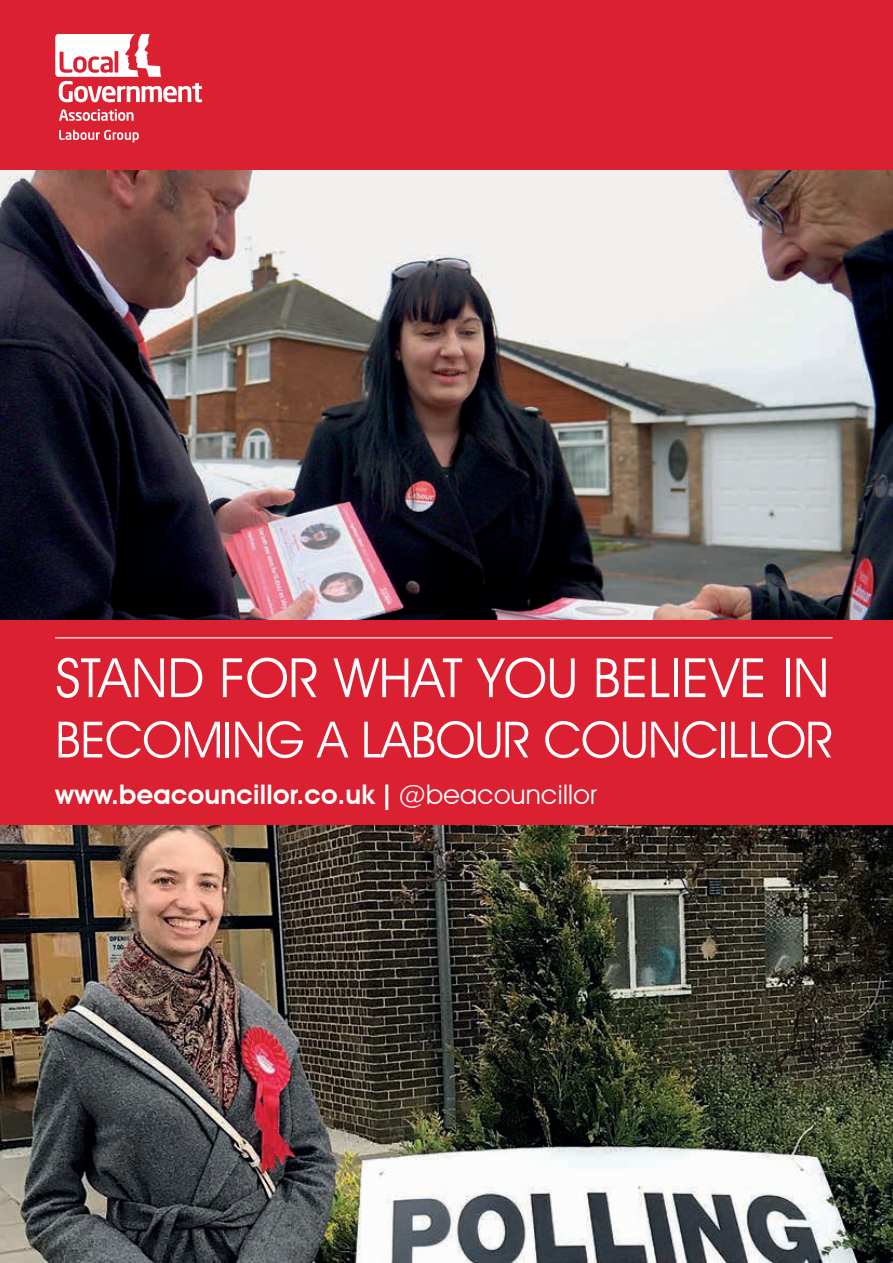
<style>
.page{position:relative;width:893px;height:1263px;background:#fff}
.page>*{position:absolute;margin:0;border:0;box-sizing:border-box;transform-origin:0 0}
.t1{font:54.45px "Avant Garde IT Cby BT";color:#fff}
.t2{font:50.25px "Avant Garde IT Cby BT";letter-spacing:-.01em;color:#fff}
.t3{font:600 27px "Avant Garde IT Cby BT";letter-spacing:.01em;color:#fff}
.s1{font-family:"Arial";font-weight:700}
.s2{font-weight:400}
</style>
<div class="page">
<img style="left:0;top:170px;width:893px;height:450px">
<img style="left:0;top:825px;width:893px;height:438px">
<div style="left:0;top:0;width:893px;height:170px;background:#da2031"></div>
<div style="left:0;top:621px;width:893px;height:204px;background:#da2031"></div>
<hr style="left:55px;top:637px;width:777px;height:1px;background:#fff">
<svg style="left:59px;top:130px;width:80px;height:12px"></svg>
<svg style="left:59px;top:109px;width:75px;height:12px"></svg>
<svg style="left:55px;top:34px;width:147px;height:68px"></svg>
<h1 class="t1" style="left:55px;top:645px;width:776px">STAND FOR WHAT YOU BELIEVE IN</h1>
<h2 class="t2" style="left:55px;top:709px;width:780px">BECOMING A LABOUR COUNCILLOR</h2>
<p class="t3" style="left:55px;top:778px;width:543px">www.beacouncillor.co.uk <span class="s1">|</span> <span class="s2">@beacouncillor</span></p>
</div>
